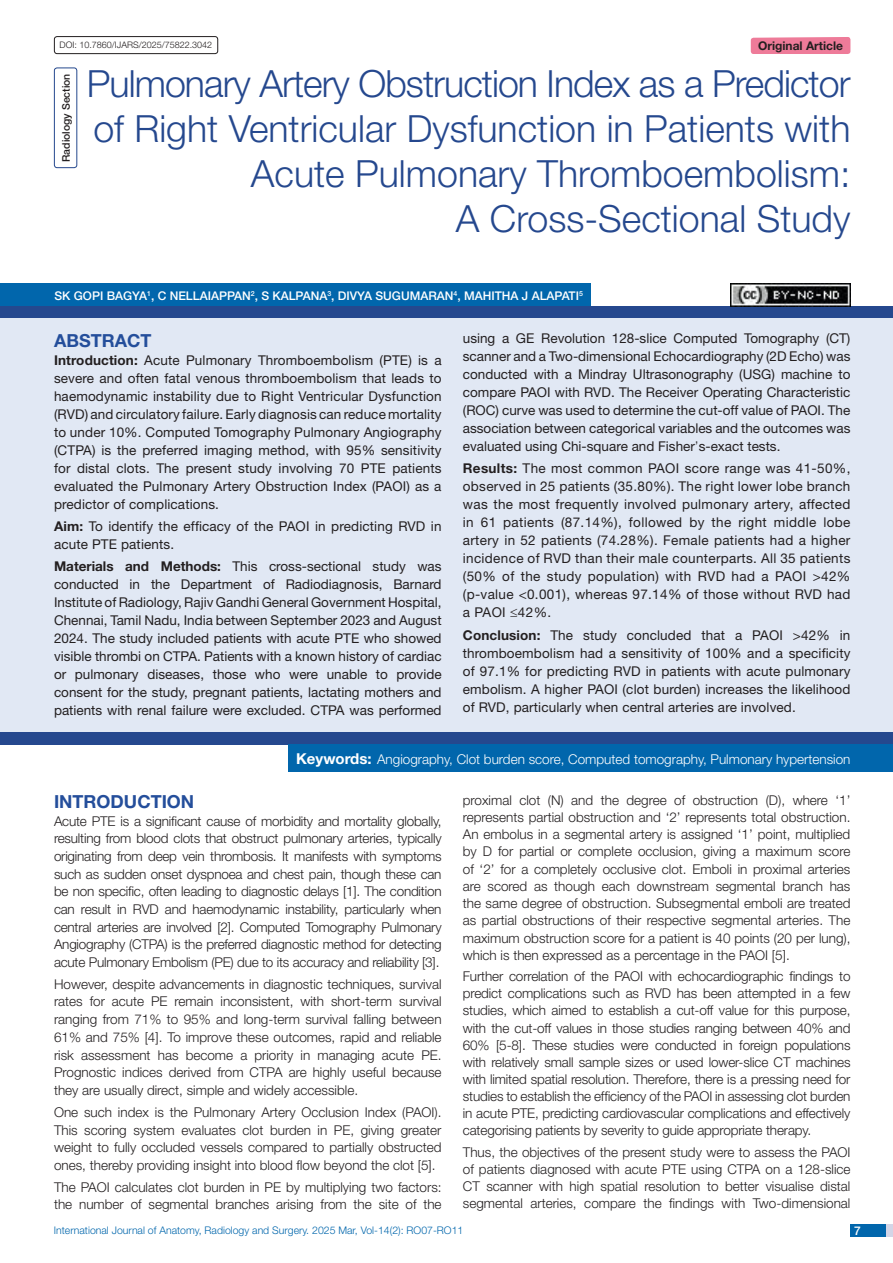
<style>
.page{position:relative;width:893px;height:1263px;background:#fff}
.page>*{position:absolute;margin:0;border:0;box-sizing:border-box;transform-origin:0 0}
.t1{font:300 37.5px/45px "Helvetica Neue";color:#25488e;text-align:right}
.Heading{font:700 18px "Helvetica Neue";color:#244e9b}
.Abstract_head{font:700 18px "Helvetica Neue";color:#244e9b}
.Body_text{font:300 13.5px/17.7px "Helvetica Neue";color:#231f20;text-align:justify}
.Abstract_Text{font:13.5px/18px "Helvetica Neue";letter-spacing:.01em;color:#231f20;text-align:justify}
.Key_words{font:300 13.5px "Helvetica Neue";color:#fff}
.Author{font:500 12px "Helvetica Neue";color:#fff}
.t2{font:700 12px "Helvetica Neue";color:#231f20}
.t3{font:300 10.5px "Helvetica Neue";color:#0166ac}
.section{font:500 10.5px "Helvetica Neue";color:#231f20}
.t4{font:300 9px "Helvetica Neue";color:#231f20}
.s1{font-weight:700}
.s2{font-weight:300}
.s3{font-weight:700;font-size:15px}
</style>
<div class="page">
<div style="left:850px;top:1224px;width:43px;height:13px;background:#d3d5e7"></div>
<div style="left:850px;top:1224px;width:35px;height:13px;background:#0166ac"></div>
<div style="left:54px;top:68px;width:23px;height:100px;border:1px solid #25488e;border-radius:3px"></div>
<div style="left:751px;top:37px;width:99px;height:17px;background:#ee7b99"></div>
<div style="left:54px;top:36px;width:164px;height:18px;border:1px solid #231f20;border-radius:3px"></div>
<div style="left:0;top:306px;width:893px;height:12px;background:#25488e"></div>
<div style="left:0;top:732px;width:893px;height:12px;background:#25488e"></div>
<div style="left:0;top:284px;width:591px;height:22px;background:#0166ac"></div>
<div style="left:0;top:318px;width:893px;height:414px;background:#e1e8f4"></div>
<div style="left:288px;top:744px;width:605px;height:28px;background:#0166ac"></div>
<img style="left:730px;top:284px;width:120px;height:22px">
<p class="t4" style="left:60px;top:39px;width:154px">DOI: 10.7860/IJARS/2025/75822.3042</p>
<p class="t2" style="left:758px;top:38px;width:87px">Original Article</p>
<p class="section" style="left:60px;top:162px;width:90px;rotate:-90deg">RADIOLOGY SECTION</p>
<p class="t1" style="left:87px;top:60px;width:765px">Pulmonary Artery Obstruction Index as a Predictor of Right Ventricular Dysfunction in Patients with Acute Pulmonary Thromboembolism:<br>A Cross-Sectional Study</p>
<p class="Author" style="left:54px;top:288px;width:530px">SK GOPI BAGYA<sup>1</sup>, C NELLAIAPPAN <sup>2</sup>, S KALPANA<sup>3</sup>, DIVYA SUG UMARAN <sup>4</sup>, MAHITHA J ALAPATI<sup>5</sup></p>
<p class="Abstract_head" style="left:54px;top:329px;width:99px">ABSTRACT</p>
<p class="Abstract_Text" style="left:54px;top:351px;width:389px"><span class="s1">Introduction:</span> Acute Pulmonary Thromboembolism (PTE) is a severe and often fatal venous thromboembolism that leads to haemodynamic instability due to Right Ventricular Dysfunction (RVD) and circulatory failure. Early diagnosis can reduce mortality to under 10%. Computed Tomography Pulmonary Angiography (CTPA) is the preferred imaging method, with 95% sensitivity for distal clots. The present study involving 70 PTE patients evaluated the Pulmonary Artery Obstruction Index (PAOI) as a predictor of complications.</p>
<p class="Abstract_Text" style="left:54px;top:517px;width:389px"><span class="s1">Aim:</span> To identify the efficacy of the PAOI in predicting RVD in acute PTE patients.</p>
<p class="Abstract_Text" style="left:54px;top:557px;width:389px"><span class="s1">Materials and Methods:</span> This cross-sectional study was conducted in the Department of Radiodiagnosis, Barnard Institute of Radiology, Rajiv Gandhi General Government Hospital, Chennai, Tamil Nadu, India between September 2023 and August 2024. The study included patients with acute PTE who showed visible thrombi on CTPA. Patients with a known history of cardiac or pulmonary diseases, those who were unable to provide consent for the study, pregnant patients, lactating mothers and patients with renal failure were excluded. CTPA was performed</p>
<p class="Abstract_Text" style="left:463px;top:329px;width:389px">using a GE Revolution 128-slice Computed Tomography (CT) scanner and a Two-dimensional Echocardiography (2D Echo) was conducted with a Mindray Ultrasonography (USG) machine to compare PAOI with RVD. The Receiver Operating Characteristic (ROC) curve was used to determine the cut-off value of PAOI. The association between categorical variables and the outcomes was evaluated using Chi-square and Fisher<span class="s2">’</span>s-exact tests.</p>
<p class="Abstract_Text" style="left:463px;top:459px;width:389px"><span class="s1">Results:</span> The most common PAOI score range was 41-50%, observed in 25 patients (35.80%). The right lower lobe branch was the most frequently involved pulmonary artery, affected in 61 patients (87.14%), followed by the right middle lobe artery in 52 patients (74.28%). Female patients had a higher incidence of RVD than their male counterparts. All 35 patients (50% of the study population) with RVD had a PAOI &gt;42% (p-value &lt;0.001), whereas 97.14% of those without RVD had a PAOI ≤42%.</p>
<p class="Abstract_Text" style="left:463px;top:626px;width:389px"><span class="s1">Conclusion:</span> The study concluded that a PAOI &gt;42% in thromboembolism had a sensitivity of 100% and a specificity of 97.1% for predicting RVD in patients with acute pulmonary embolism. A higher PAOI (clot burden) increases the likelihood of RVD, particularly when central arteries are involved.</p>
<p class="Key_words" style="left:296px;top:751px;width:556px"><span class="s3">Keywords:</span> Angiography, Clot burden score, Computed tomography, Pulmonary hypertension</p>
<p class="Heading" style="left:54px;top:790px;width:142px">INTRODUCTION</p>
<p class="Body_text" style="left:54px;top:812px;width:389px">Acute PTE is a significant cause of morbidity and mortality globally, resulting from blood clots that obstruct pulmonary arteries, typically originating from deep vein thrombosis. It manifests with symptoms such as sudden onset dyspnoea and chest pain, though these can be non specific, often leading to diagnostic delays [1]. The condition can result in RVD and haemodynamic instability, particularly when central arteries are involved [2]. Computed Tomography Pulmonary Angiography (CTPA) is the preferred diagnostic method for detecting acute Pulmonary Embolism (PE) due to its accuracy and reliability [3].</p>
<p class="Body_text" style="left:54px;top:975px;width:389px">However, despite advancements in diagnostic techniques, survival rates for acute PE remain inconsistent, with short-term survival ranging from 71% to 95% and long-term survival falling between 61% and 75% [4]. To improve these outcomes, rapid and reliable risk assessment has become a priority in managing acute PE.<br>Prognostic indices derived from CTPA are highly useful because they are usually direct, simple and widely accessible.</p>
<p class="Body_text" style="left:54px;top:1103px;width:389px">One such index is the Pulmonary Artery Occlusion Index (PAOI).<br>This scoring system evaluates clot burden in PE, giving greater weight to fully occluded vessels compared to partially obstructed ones, thereby providing insight into blood flow beyond the clot [5].</p>
<p class="Body_text" style="left:54px;top:1178px;width:389px;line-height:17.2px">The PAOI calculates clot burden in PE by multiplying two factors: the number of segmental branches arising from the site of the</p>
<p class="Body_text" style="left:463px;top:791px;width:389px;line-height:17.2px">proximal clot (N) and the degree of obstruction (D), where ‘1’ represents partial obstruction and ‘2’ represents total obstruction.<br>An embolus in a segmental artery is assigned ‘1’ point, multiplied by D for partial or complete occlusion, giving a maximum score of ‘2’ for a completely occlusive clot. Emboli in proximal arteries are scored as though each downstream segmental branch has the same degree of obstruction. Subsegmental emboli are treated as partial obstructions of their respective segmental arteries. The maximum obstruction score for a patient is 40 points (20 per lung), which is then expressed as a percentage in the PAOI [5].</p>
<p class="Body_text" style="left:463px;top:968px;width:389px;line-height:17.1px">Further correlation of the PAOI with echocardiographic findings to predict complications such as RVD has been attempted in a few studies, which aimed to establish a cut-off value for this purpose, with the cut-off values in those studies ranging between 40% and 60% [5-8]. These studies were conducted in foreign populations with relatively small sample sizes or used lower-slice CT machines with limited spatial resolution. Therefore, there is a pressing need for studies to establish the efficiency of the PAOI in assessing clot burden in acute PTE, predicting cardiovascular complications and effectively categorising patients by severity to guide appropriate therapy.</p>
<p class="Body_text" style="left:463px;top:1143px;width:389px;line-height:17.2px">Thus, the objectives of the present study were to assess the PAOI of patients diagnosed with acute PTE using CTPA on a 128-slice CT scanner with high spatial resolution to better visualise distal segmental arteries, compare the findings with Two-dimensional</p>
<p class="t3" style="left:54px;top:1224px;width:411px">International Journal of Anatomy, Radiology and Surgery. 2025 Mar, Vol-14(2): RO07-RO11</p>
<p class="Author" style="left:854px;top:1223px;width:8px">7</p>
</div>
